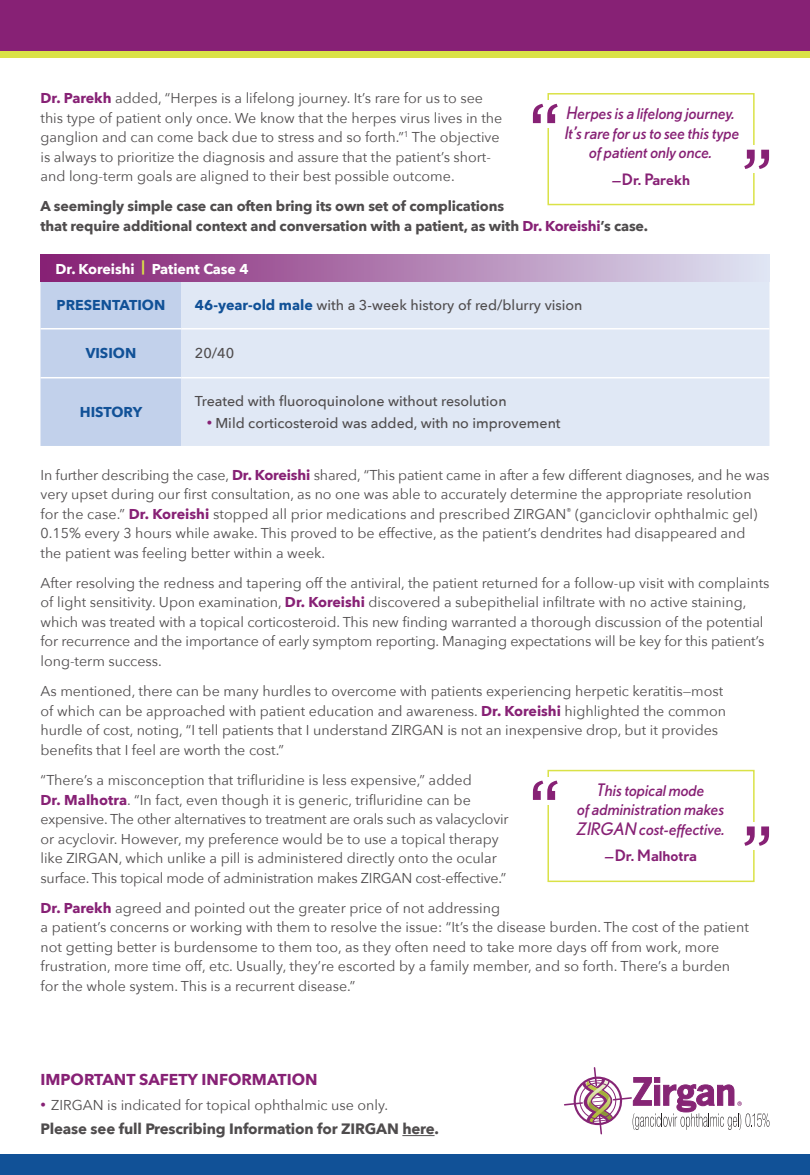
<style>
.page{position:relative;width:810px;height:1175px;background:#fff}
.page>*{position:absolute;margin:0;border:0;box-sizing:border-box;transform-origin:0 0}
.t1{font:italic 17.25px/19.5px "Nobel BL";color:#872175;text-align:center}
.t2{font:700 15.75px "Avenir Next";color:#872175}
.t3{font:500 15.75px "Nobel BL";color:#872175}
.t4{font:700 15px "Avenir Next";letter-spacing:-.01em;color:#4f4c4d}
.t5{font:14.25px/19.5px "Avenir Next";color:#4f4c4d}
.t6{font:500 14.25px "Avenir Next";color:#4f4c4d}
.t7{font:700 14.25px/19.5px "Avenir Next";letter-spacing:-.01em;color:#4f4c4d}
.t8{font:700 14.25px "Avenir Next";color:#115197}
.t9{font:700 14.25px "Avenir Next";letter-spacing:-.005em;color:#fff}
.s1{font-weight:700;color:#872175}
.s2{color:#872175}
.s3{font-weight:400;font-style:italic}
.s4{font-weight:700;color:#115197}
.s5{font-family:"Nobel BL";color:#872175}
.s6{font-family:"Nobel BL";font-weight:500;color:#872175}
</style>
<div class="page">
<div style="left:0;top:1154px;width:810px;height:20px;background:#115197"></div>
<div style="left:0;top:51px;width:810px;height:6px;background:#dae247"></div>
<div style="left:0;top:0;width:810px;height:51px;background:#872175"></div>
<div style="left:547px;top:770px;width:208px;height:112px;border:2px solid #dae247"></div>
<div style="left:533px;top:777px;width:31px;height:27px;background:#fff"></div>
<div style="left:744px;top:822px;width:30px;height:27px;background:#fff"></div>
<svg style="left:533px;top:780px;width:25px;height:20px"></svg>
<svg style="left:744px;top:826px;width:25px;height:19px"></svg>
<div style="left:40px;top:281px;width:141px;height:165px;background:#c2d1eb"></div>
<div style="left:181px;top:281px;width:589px;height:165px;background:#e0e8f5"></div>
<hr style="left:40px;top:328px;width:141px;height:1px;background:#fff">
<hr style="left:181px;top:328px;width:589px;height:1px;background:#fff">
<hr style="left:40px;top:377px;width:141px;height:1px;background:#fff">
<hr style="left:181px;top:377px;width:589px;height:1px;background:#fff">
<div style="left:40px;top:254px;width:730px;height:27px;background:linear-gradient(to right,#841b71,#dee3f2)"></div>
<div style="left:547px;top:93px;width:208px;height:112px;border:2px solid #dae247"></div>
<div style="left:533px;top:101px;width:31px;height:27px;background:#fff"></div>
<div style="left:744px;top:146px;width:30px;height:27px;background:#fff"></div>
<svg style="left:533px;top:104px;width:25px;height:19px"></svg>
<svg style="left:744px;top:150px;width:25px;height:19px"></svg>
<svg style="left:564px;top:1067px;width:206px;height:67px"></svg>
<hr style="left:402px;top:1135px;width:33px;height:1px;background:#4f4c4d">
<p class="t5" style="left:40px;top:88px;width:463px"><span class="s1">Dr. Parekh</span> added, “Herpes is a lifelong journey. It’s rare for us to see this type of patient only once. We know that the herpes virus lives in the ganglion and can come back due to stress and so forth.”<sup>1</sup> The objective is always to prioritize the diagnosis and assure that the patient’s short&shy;and long-term goals are aligned to their best possible outcome.</p>
<p class="t7" style="left:40px;top:196px;width:609px">A seemingly simple case can often bring its own set of complications<br>that require additional context and conversation with a patient, as with <span class="s2">Dr. Koreishi</span>’s case.</p>
<p class="t1" style="left:565px;top:103px;width:176px">Herpes is a lifelong journey.<br>It’s rare for us to see this type of patient only once.</p>
<p class="t3" style="left:612px;top:170px;width:79px"><span class="s3">—</span>Dr. Parekh</p>
<p class="t9" style="left:56px;top:256px;width:195px">Dr. Koreishi <sup>|</sup> Patient Case 4</p>
<p class="t8" style="left:57px;top:292px;width:110px">PRESENTATION</p>
<p class="t6" style="left:195px;top:293px;width:389px"><span class="s4">46-year-old male</span> with a 3-week history of red/blurry vision</p>
<p class="t8" style="left:86px;top:341px;width:52px">VISION</p>
<p class="t6" style="left:195px;top:341px;width:41px">20/40</p>
<p class="t8" style="left:80px;top:400px;width:64px">HISTORY</p>
<p class="t6" style="left:195px;top:389px;width:313px">Treated with fluoroquinolone without resolution</p>
<p class="t6" style="left:207px;top:411px;width:355px"><span class="s5">•</span> Mild corticosteroid was added, with no improvement</p>
<p class="t5" style="left:40px;top:464px;width:731px">In further describing the case, <span class="s1">Dr. Koreishi</span> shared, “This patient came in after a few different diagnoses, and he was very upset during our first consultation, as no one was able to accurately determine the appropriate resolution for the case.” <span class="s1">Dr. Koreishi</span> stopped all prior medications and prescribed ZIRGAN<sup>®</sup> (ganciclovir ophthalmic gel)<br>0.15% every 3 hours while awake. This proved to be effective, as the patient’s dendrites had disappeared and the patient was feeling better within a week.</p>
<p class="t5" style="left:41px;top:572px;width:731px">After resolving the redness and tapering off the antiviral, the patient returned for a follow-up visit with complaints of light sensitivity. Upon examination, <span class="s1">Dr. Koreishi</span> discovered a subepithelial infiltrate with no active staining, which was treated with a topical corticosteroid. This new finding warranted a thorough discussion of the potential for recurrence and the importance of early symptom reporting. Managing expectations will be key for this patient’s long-term success.</p>
<p class="t5" style="left:41px;top:681px;width:687px">As mentioned, there can be many hurdles to overcome with patients experiencing herpetic keratitis—most of which can be approached with patient education and awareness. <span class="s1">Dr. Koreishi</span> highlighted the common hurdle of cost, noting, “I tell patients that I understand ZIRGAN is not an inexpensive drop, but it provides benefits that I feel are worth the cost.”</p>
<p class="t5" style="left:41px;top:769px;width:470px">“There’s a misconception that trifluridine is less expensive,” added<br><span class="s1">Dr. Malhotra</span>. “In fact, even though it is generic, trifluridine can be expensive. The other alternatives to treatment are orals such as valacyclovir or acyclovir. However, my preference would be to use a topical therapy like ZIRGAN, which unlike a pill is administered directly onto the ocular surface. This topical mode of administration makes ZIRGAN cost-effective.”</p>
<p class="t5" style="left:41px;top:897px;width:710px"><span class="s1">Dr. Parekh</span> agreed and pointed out the greater price of not addressing<br>a patient’s concerns or working with them to resolve the issue: “It’s the disease burden. The cost of the patient not getting better is burdensome to them too, as they often need to take more days off from work, more frustration, more time off, etc. Usually, they’re escorted by a family member, and so forth. There’s a burden for the whole system. This is a recurrent disease.”</p>
<p class="t1" style="left:577px;top:779px;width:150px">This topical mode<br>of administration makes<br>ZIRGAN cost-effective.</p>
<p class="t3" style="left:605px;top:846px;width:94px"><span class="s3">—</span>Dr. Malhotra</p>
<p class="t2" style="left:40px;top:1065px;width:279px">IMPORTANT SAFETY INFORMATION</p>
<p class="t5" style="left:40px;top:1094px;width:349px"><span class="s6">•</span> ZIRGAN is indicated for topical ophthalmic use only.</p>
<p class="t4" style="left:40px;top:1116px;width:400px">Please see full Prescribing Information for ZIRGAN here.</p>
</div>
